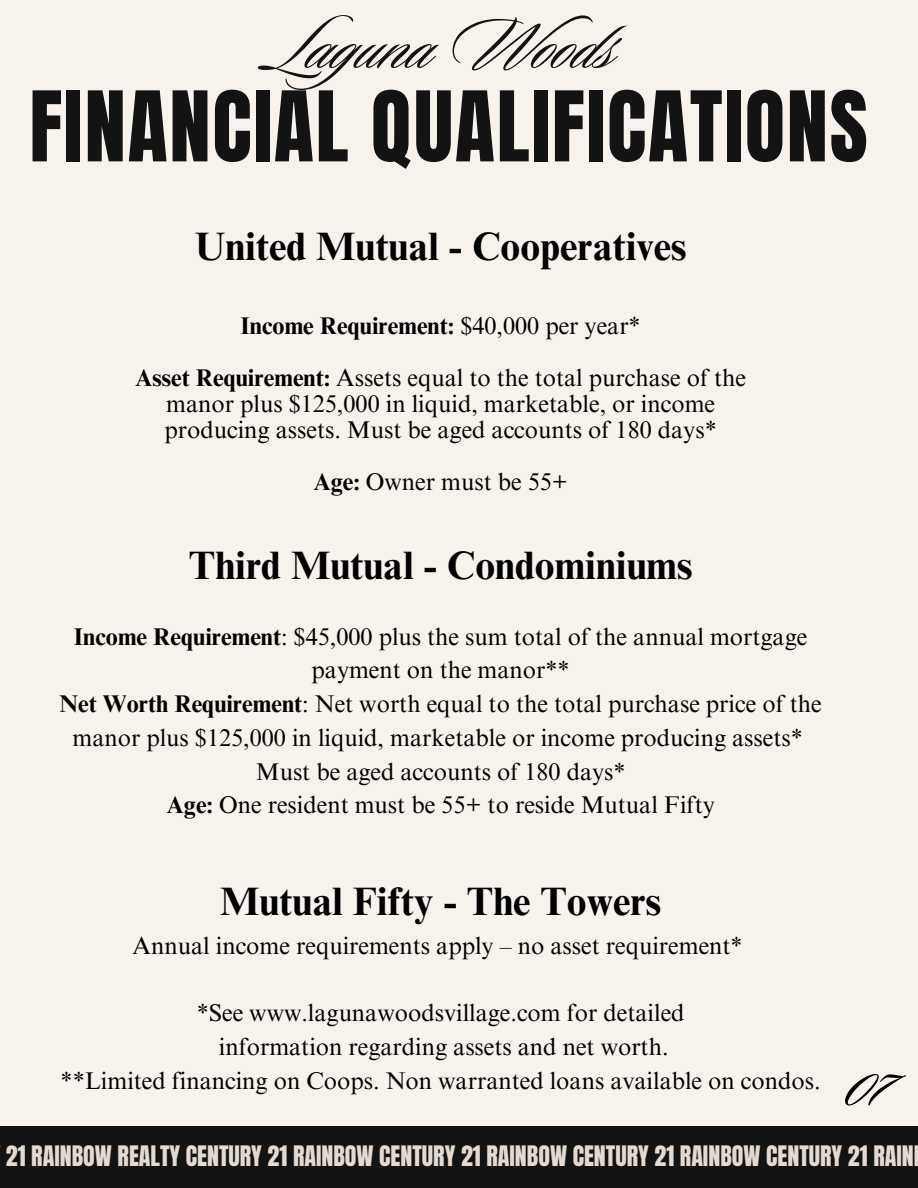
<style>
.page{position:relative;width:918px;height:1188px;background:#f8f2ed}
.page>*{position:absolute;margin:0;border:0;box-sizing:border-box;transform-origin:0 0}
.t1{font:82.65px "Anton";letter-spacing:.02em;color:#131313}
.t2{font:78.9px "Sloop Script Pro";color:#131313}
.t3{font:78.3px "Sloop Script Pro";color:#000}
.t4{font:700 39.75px "Times NRMT Pro";color:#000}
.t5{font:24.15px/33.8px "Times NRMT Pro";color:#000;text-align:center}
.t6{font:700 24.15px "Times NRMT Pro";color:#000}
.t7{font:24px "Anton";color:#e4dad1}
.s1{font-weight:400}
.s2{font-weight:700}
</style>
<div class="page">
<div style="left:0;top:1126px;width:918px;height:62px;background:#131313"></div>
<h1 class="t2" style="left:271px;top:4px;width:346px">Laguna Woods</h1>
<h2 class="t1" style="left:29px;top:67px;width:840px">FINANCIAL QUALIFICATIONS</h2>
<p class="t4" style="left:195px;top:232px;width:493px">United Mutual - Cooperatives</p>
<p class="t6" style="left:241px;top:317px;width:402px">Income Requirement: <span class="s1">$40,000 per year*</span></p>
<p class="t5" style="left:135px;top:368px;width:612px;line-height:25.8px"><span class="s2">Asset Requirement:</span> Assets equal to the total purchase of the manor plus $125,000 in liquid, marketable, or income producing assets. Must be aged accounts of 180 days*</p>
<p class="t5" style="left:313px;top:468px;width:256px"><span class="s2">Age:</span> Owner must be 55+</p>
<h3 class="t4" style="left:189px;top:551px;width:505px">Third Mutual - Condominiums</h3>
<p class="t5" style="left:74px;top:622px;width:735px"><span class="s2">Income Requirement</span>: $45,000 plus the sum total of the annual mortgage payment on the manor**</p>
<p class="t5" style="left:60px;top:690px;width:764px"><span class="s2">Net Worth Requirement</span>: Net worth equal to the total purchase price of the manor plus $125,000 in liquid, marketable or income producing assets*</p>
<p class="t5" style="left:256px;top:757px;width:371px">Must be aged accounts of 180 days*</p>
<h3 class="t5" style="left:167px;top:791px;width:550px"><span class="s2">Age:</span> One resident must be 55+ to reside Mutual Fifty</h3>
<p class="t4" style="left:220px;top:886px;width:442px">Mutual Fifty - The Towers</p>
<p class="t5" style="left:133px;top:932px;width:612px">Annual income requirements apply – no asset requirement*</p>
<p class="t5" style="left:197px;top:999px;width:489px">*See www.lagunawoodsvillage.com for detailed</p>
<p class="t5" style="left:219px;top:1033px;width:451px">information regarding assets and net worth.</p>
<p class="t5" style="left:61px;top:1067px;width:762px">**Limited financing on Coops. Non warranted loans available on condos.</p>
<p class="t3" style="left:848px;top:1042px;width:46px">07</p>
<p class="t7" style="left:6px;top:1138px;width:909px">21 RAINBOW REALTY CENTURY 21 RAINBOW CENTURY 21 RAINBOW CENTURY 21 RAINBOW CENTURY 21 RAIN</p>
</div>
